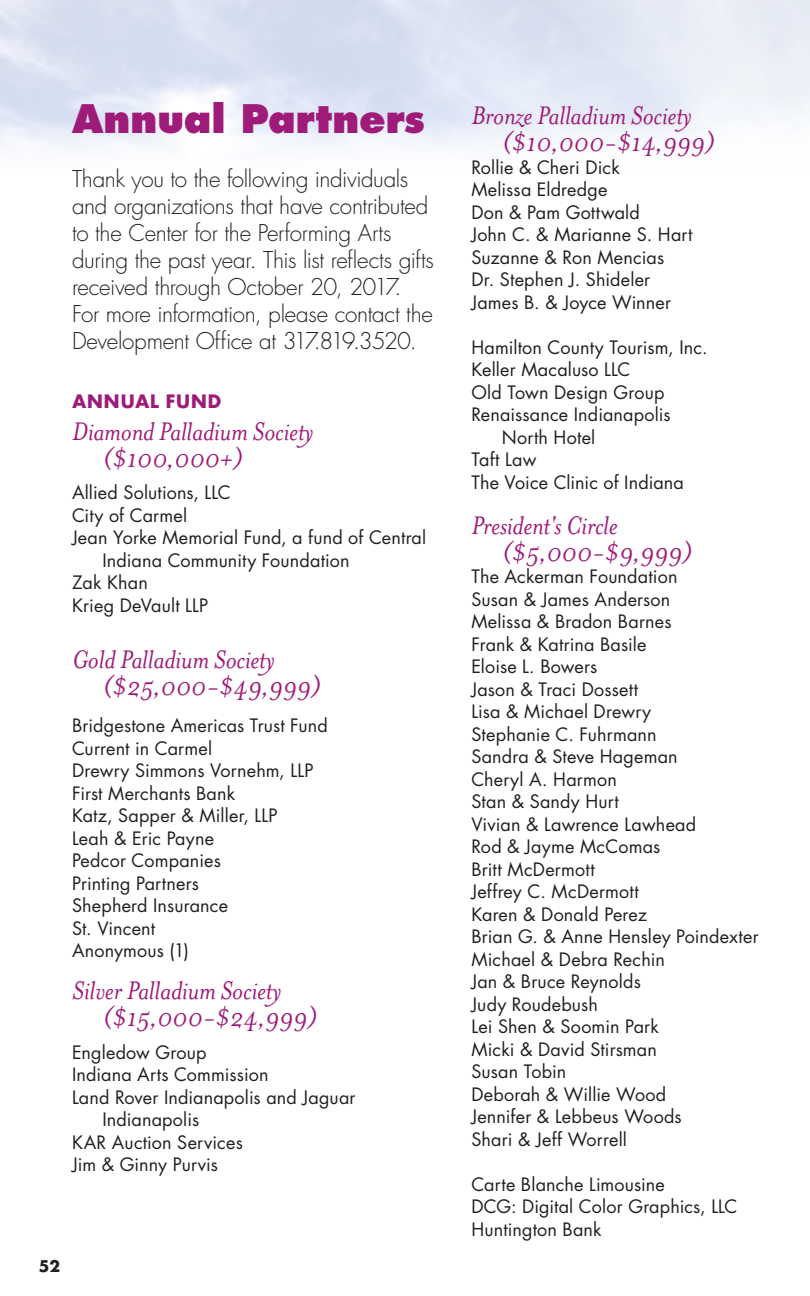
<style>
.page{position:relative;width:810px;height:1296px;background:#fff}
.page>*{position:absolute;margin:0;border:0;box-sizing:border-box;transform-origin:0 0}
.PROGRAM_-_Copy__body{font:800 38.25px "Futura";color:#9e1b7a}
.Subhead_E{font:italic 29.25px/27px "Mrs Eaves";letter-spacing:-.01em;color:#9e1b7a}
.Body_C{font:italic 29.25px/27px "Mrs Eaves";letter-spacing:-.01em;color:#9e1b7a}
.PROGRAM_-_Copy__body-2{font:300 22.5px/27px "Futura";letter-spacing:-.015em;color:#231f20}
.Body_C-2{font:18px/22.5px "Futura";letter-spacing:.01em;color:#231f20}
.Subhead_E-2{font:18px/22.5px "Futura";letter-spacing:.01em;color:#231f20}
.PROGRAM_-_Copy__body-3{font:700 18px "Futura";letter-spacing:.02em;color:#9e1b7a}
.Page_Number{font:700 15.75px "Futura";color:#231f20}
</style>
<div class="page">
<p class="PROGRAM_-_Copy__body" style="left:72px;top:95px;width:355px">Annual Partners</p>
<p class="PROGRAM_-_Copy__body-2" style="left:72px;top:166px;width:364px">Thank you to the following individuals and organizations that have contributed to the Center for the Performing Arts during the past year. This list reflects gifts received through October 20, 2017.<br>For more information, please contact the Development Office at 317.819.3520.</p>
<p class="PROGRAM_-_Copy__body-3" style="left:72px;top:388px;width:151px">ANNUAL FUND</p>
<p class="Subhead_E" style="left:102px;top:418px;width:213px;text-indent:-30px">Diamond Palladium Society ($100,000+)</p>
<p class="Body_C-2" style="left:72px;top:481px;width:160px">Allied Solutions, LLC</p>
<p class="Body_C-2" style="left:72px;top:504px;width:117px">City of Carmel</p>
<p class="Body_C-2" style="left:102px;top:526px;width:325px;text-indent:-30px">Jean Yorke Memorial Fund, a fund of Central<br>Indiana Community Foundation</p>
<p class="Body_C-2" style="left:72px;top:571px;width:77px">Zak Khan</p>
<p class="Body_C-2" style="left:72px;top:594px;width:138px">Krieg DeVault LLP</p>
<p class="Subhead_E" style="left:102px;top:646px;width:221px;text-indent:-30px">Gold Palladium Society ($25,000-$49,999)</p>
<p class="Subhead_E-2" style="left:72px;top:714px;width:258px">Bridgestone Americas Trust Fund<br>Current in Carmel<br>Drewry Simmons Vornehm, LLP<br>First Merchants Bank<br>Katz, Sapper &amp; Miller, LLP<br>Leah &amp; Eric Payne<br>Pedcor Companies<br>Printing Partners<br>Shepherd Insurance<br>St. Vincent<br>Anonymous (1)</p>
<p class="Subhead_E" style="left:102px;top:977px;width:217px;text-indent:-30px">Silver Palladium Society ($15,000-$24,999)</p>
<p class="Body_C-2" style="left:72px;top:1041px;width:136px">Engledow Group</p>
<p class="Body_C-2" style="left:72px;top:1063px;width:198px">Indiana Arts Commission</p>
<p class="Body_C-2" style="left:102px;top:1086px;width:255px;text-indent:-30px">Land Rover Indianapolis and Jaguar<br>Indianapolis</p>
<p class="Body_C-2" style="left:72px;top:1131px;width:172px">KAR Auction Services</p>
<p class="Body_C-2" style="left:72px;top:1153px;width:148px">Jim &amp; Ginny Purvis</p>
<p class="Page_Number" style="left:39px;top:1255px;width:23px">52</p>
<p class="Body_C" style="left:502px;top:103px;width:215px;text-indent:-30px">Bronze Palladium Society ($10,000-$14,999)</p>
<p class="Body_C-2" style="left:471px;top:156px;width:150px">Rollie &amp; Cheri Dick</p>
<p class="Body_C-2" style="left:471px;top:178px;width:138px">Melissa Eldredge</p>
<p class="Body_C-2" style="left:471px;top:201px;width:170px">Don &amp; Pam Gottwald</p>
<p class="Body_C-2" style="left:471px;top:223px;width:223px">John C. &amp; Marianne S. Hart</p>
<p class="Body_C-2" style="left:471px;top:246px;width:194px">Suzanne &amp; Ron Mencias</p>
<p class="Body_C-2" style="left:471px;top:268px;width:180px">Dr. Stephen J. Shideler</p>
<p class="Body_C-2" style="left:471px;top:291px;width:201px">James B. &amp; Joyce Winner</p>
<p class="Body_C-2" style="left:471px;top:336px;width:238px">Hamilton County Tourism, Inc.</p>
<p class="Body_C-2" style="left:471px;top:358px;width:161px">Keller Macaluso LLC</p>
<p class="Body_C-2" style="left:471px;top:381px;width:195px">Old Town Design Group</p>
<p class="Body_C-2" style="left:502px;top:403px;width:170px;text-indent:-30px">Renaissance Indianapolis<br>North Hotel</p>
<p class="Body_C-2" style="left:471px;top:448px;width:66px">Taft Law</p>
<p class="Body_C-2" style="left:471px;top:471px;width:214px">The Voice Clinic of Indiana</p>
<p class="Body_C" style="left:502px;top:512px;width:192px;text-indent:-30px">President's Circle ($5,000-$9,999)</p>
<p class="Body_C-2" style="left:471px;top:565px;width:208px">The Ackerman Foundation</p>
<p class="Body_C-2" style="left:471px;top:588px;width:201px">Susan &amp; James Anderson</p>
<p class="Body_C-2" style="left:471px;top:610px;width:202px">Melissa &amp; Bradon Barnes</p>
<p class="Body_C-2" style="left:471px;top:633px;width:177px">Frank &amp; Katrina Basile</p>
<p class="Body_C-2" style="left:471px;top:655px;width:127px">Eloise L. Bowers</p>
<p class="Body_C-2" style="left:471px;top:678px;width:168px">Jason &amp; Traci Dossett</p>
<p class="Body_C-2" style="left:471px;top:700px;width:181px">Lisa &amp; Michael Drewry</p>
<p class="Body_C-2" style="left:471px;top:723px;width:187px">Stephanie C. Fuhrmann</p>
<p class="Body_C-2" style="left:471px;top:745px;width:208px">Sandra &amp; Steve Hageman</p>
<p class="Body_C-2" style="left:471px;top:768px;width:147px">Cheryl A. Harmon</p>
<p class="Body_C-2" style="left:471px;top:790px;width:149px">Stan &amp; Sandy Hurt</p>
<p class="Body_C-2" style="left:471px;top:813px;width:226px">Vivian &amp; Lawrence Lawhead</p>
<p class="Body_C-2" style="left:471px;top:835px;width:190px">Rod &amp; Jayme McComas</p>
<p class="Body_C-2" style="left:471px;top:858px;width:125px">Britt McDermott</p>
<p class="Body_C-2" style="left:471px;top:880px;width:169px">Jeffrey C. McDermott</p>
<p class="Body_C-2" style="left:471px;top:903px;width:177px">Karen &amp; Donald Perez</p>
<p class="Body_C-2" style="left:471px;top:925px;width:289px">Brian G. &amp; Anne Hensley Poindexter</p>
<p class="Body_C-2" style="left:471px;top:948px;width:195px">Michael &amp; Debra Rechin</p>
<p class="Body_C-2" style="left:471px;top:970px;width:171px">Jan &amp; Bruce Reynolds</p>
<p class="Body_C-2" style="left:471px;top:993px;width:128px">Judy Roudebush</p>
<p class="Body_C-2" style="left:471px;top:1015px;width:189px">Lei Shen &amp; Soomin Park</p>
<p class="Body_C-2" style="left:471px;top:1038px;width:187px">Micki &amp; David Stirsman</p>
<p class="Body_C-2" style="left:471px;top:1060px;width:96px">Susan Tobin</p>
<p class="Body_C-2" style="left:471px;top:1083px;width:196px">Deborah &amp; Willie Wood</p>
<p class="Body_C-2" style="left:471px;top:1105px;width:212px">Jennifer &amp; Lebbeus Woods</p>
<p class="Body_C-2" style="left:471px;top:1128px;width:157px">Shari &amp; Jeff Worrell</p>
<p class="Body_C-2" style="left:471px;top:1173px;width:195px">Carte Blanche Limousine</p>
<p class="Body_C-2" style="left:471px;top:1195px;width:268px">DCG: Digital Color Graphics, LLC</p>
<p class="Body_C-2" style="left:471px;top:1218px;width:132px">Huntington Bank</p>
</div>
